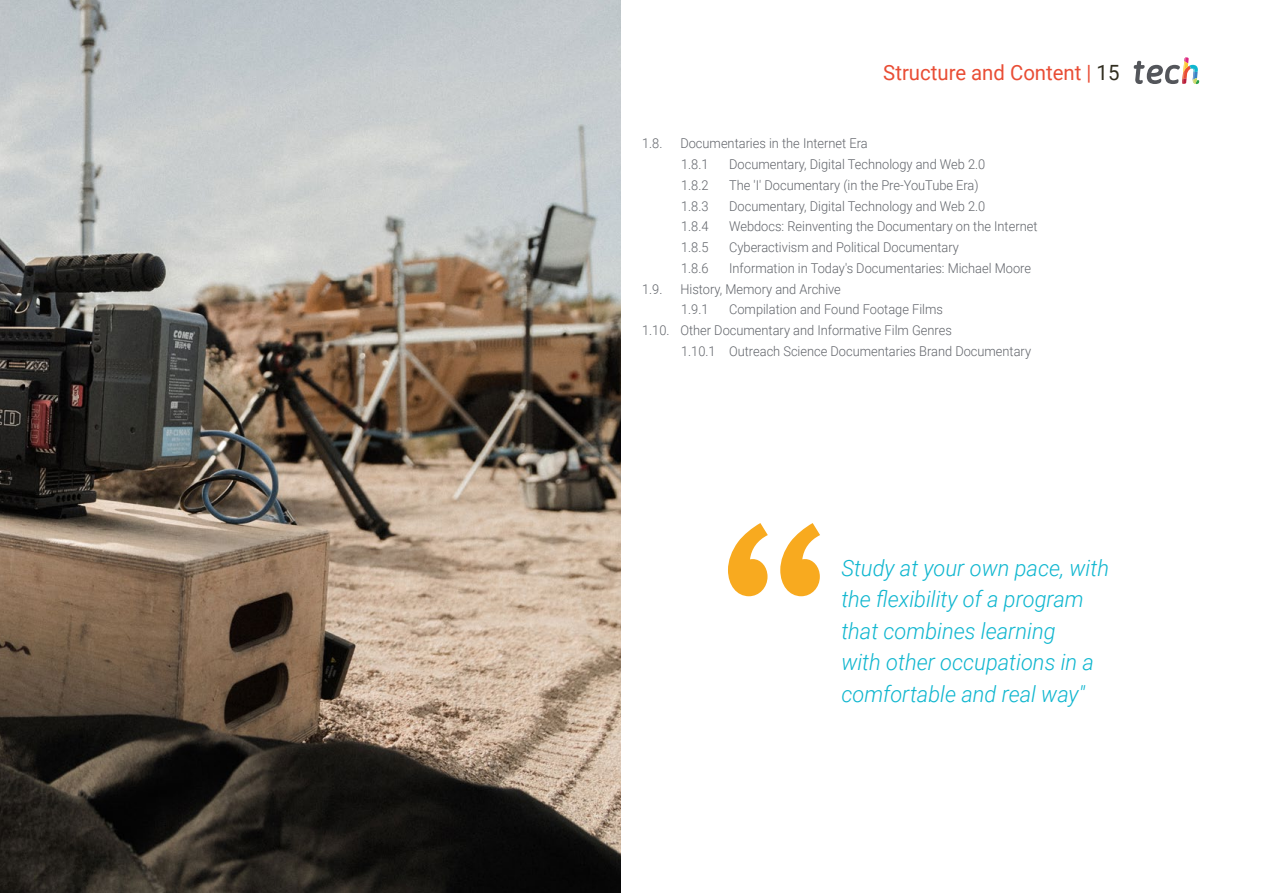
<style>
.page{position:relative;width:1263px;height:893px;background:#fff}
.page>*{position:absolute;margin:0;border:0;box-sizing:border-box;transform-origin:0 0}
.t1{font:italic 300 22.5px/31.5px "Roboto";color:#0fb6cf}
.t2{font:21px "Roboto";color:#e94d35}
.t3{font:300 13.5px/20.7px "Roboto";color:#61646a;scale:.95 1}
.s1{color:#312e20}
</style>
<div class="page">
<img style="left:0;top:0;width:621px;height:893px">
<svg style="left:728px;top:523px;width:92px;height:73px"></svg>
<svg style="left:1134px;top:57px;width:65px;height:27px"></svg>
<h2 class="t2" style="left:883px;top:57px;width:238px">Structure and Content | <span class="s1">15</span></h2>
<p class="t3" style="left:642px;top:133px;width:23px">1.8.</p>
<p class="t3" style="left:680px;top:133px;width:199px">Documentaries in the Internet Era<br>1.8.1</p>
<p class="t3" style="left:729px;top:153px;width:271px">Documentary, Digital Technology and Web 2.0</p>
<p class="t3" style="left:681px;top:174px;width:30px">1.8.2</p>
<p class="t3" style="left:729px;top:174px;width:264px">The 'I' Documentary (in the Pre-YouTube Era)</p>
<p class="t3" style="left:681px;top:195px;width:30px">1.8.3</p>
<p class="t3" style="left:729px;top:195px;width:271px">Documentary, Digital Technology and Web 2.0</p>
<p class="t3" style="left:681px;top:216px;width:30px">1.8.4</p>
<p class="t3" style="left:729px;top:216px;width:326px">Webdocs: Reinventing the Documentary on the Internet</p>
<p class="t3" style="left:681px;top:236px;width:30px">1.8.5</p>
<p class="t3" style="left:729px;top:236px;width:243px">Cyberactivism and Political Documentary</p>
<p class="t3" style="left:681px;top:257px;width:30px">1.8.6</p>
<p class="t3" style="left:729px;top:257px;width:319px">Information in Today's Documentaries: Michael Moore</p>
<p class="t3" style="left:642px;top:278px;width:23px">1.9.</p>
<p class="t3" style="left:680px;top:278px;width:170px">History, Memory and Archive<br>1.9.1</p>
<p class="t3" style="left:729px;top:299px;width:227px">Compilation and Found Footage Films</p>
<p class="t3" style="left:642px;top:319px;width:327px">1.10. Other Documentary and Informative Film Genres</p>
<p class="t3" style="left:681px;top:340px;width:370px">1.10.1 Outreach Science Documentaries Brand Documentary</p>
<h1 class="t1" style="left:841px;top:551px;width:269px">Study at your own pace, with the flexibility of a program that combines learning<br>with other occupations in a comfortable and real way"</h1>
</div>
